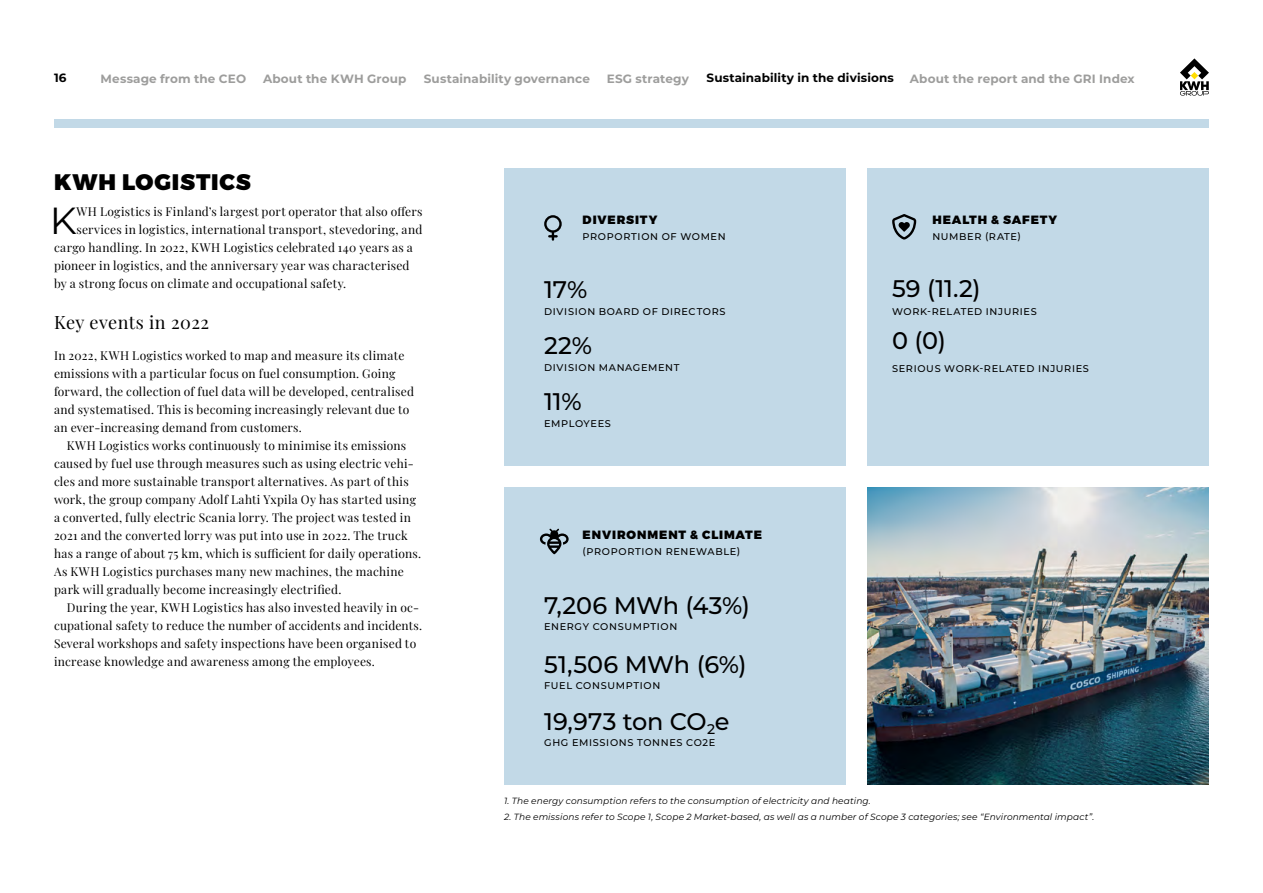
<style>
.page{position:relative;width:1263px;height:893px;background:#fff}
.page>*{position:absolute;margin:0;border:0;box-sizing:border-box;transform-origin:0 0}
.t1{font:37.65px "Montserrat";color:#000}
.t2{font:500 24px/52.2px "Montserrat";letter-spacing:-.01em;color:#000}
.t3{font:900 22.5px "Montserrat";letter-spacing:.035em;color:#000}
.t4{font:18px "Playfair Display";letter-spacing:.025em;color:#000}
.t5{font:12px/18px "Playfair Display";letter-spacing:.02em;color:#000}
.t6{font:700 12px "Montserrat";letter-spacing:.01em;color:#9d9d9c}
.t7{font:900 12px "Montserrat";letter-spacing:.07em;color:#000}
.t8{font:700 12px "Montserrat";letter-spacing:.01em;color:#000}
.t9{font:500 9.75px "Montserrat";letter-spacing:.07em;color:#000}
.t10{font:italic 9px "Montserrat";letter-spacing:.015em;color:#000}
</style>
<div class="page">
<div style="left:54px;top:119px;width:1155px;height:9px;background:#c2d9e7"></div>
<svg style="left:1180px;top:58px;width:29px;height:38px"></svg>
<div style="left:867px;top:168px;width:342px;height:298px;background:#c2d9e7"></div>
<img style="left:867px;top:487px;width:342px;height:298px">
<div style="left:504px;top:168px;width:342px;height:298px;background:#c2d9e7"></div>
<div style="left:504px;top:487px;width:342px;height:298px;background:#c2d9e7"></div>
<svg style="left:544px;top:215px;width:18px;height:26px"></svg>
<svg style="left:892px;top:214px;width:24px;height:26px"></svg>
<svg style="left:540px;top:529px;width:29px;height:25px"></svg>
<p class="t8" style="left:54px;top:69px;width:14px">16</p>
<p class="t6" style="left:101px;top:70px;width:147px">Message from the CEO</p>
<p class="t6" style="left:263px;top:70px;width:145px">About the KWH Group</p>
<p class="t6" style="left:424px;top:70px;width:168px">Sustainability governance</p>
<p class="t6" style="left:607px;top:70px;width:84px">ESG strategy</p>
<p class="t8" style="left:707px;top:69px;width:189px">Sustainability in the divisions</p>
<p class="t6" style="left:910px;top:70px;width:226px">About the report and the GRI Index</p>
<h3 class="t3" style="left:54px;top:168px;width:198px">KWH LOGISTICS</h3>
<h1 class="t1" style="left:50px;top:195px;width:28px">K</h1>
<p class="t5" style="left:77px;top:201px;width:347px">WH Logistics is Finland’s largest port operator that also offers</p>
<p class="t5" style="left:77px;top:219px;width:347px">services in logistics, international transport, stevedoring, and</p>
<p class="t5" style="left:54px;top:237px;width:360px">cargo handling. In 2022, KWH Logistics celebrated 140 years as a</p>
<p class="t5" style="left:54px;top:255px;width:357px">pioneer in logistics, and the anniversary year was characterised</p>
<p class="t5" style="left:54px;top:273px;width:294px">by a strong focus on climate and occupational safety.</p>
<h3 class="t4" style="left:54px;top:308px;width:157px">Key events in 2022</h3>
<p class="t5" style="left:54px;top:345px;width:361px">In 2022, KWH Logistics worked to map and measure its climate emissions with a particular focus on fuel consumption. Going forward, the collection of fuel data will be developed, centralised and systematised. This is becoming increasingly relevant due to an ever-increasing demand from customers.</p>
<p class="t5" style="left:54px;top:435px;width:369px;text-indent:13px">KWH Logistics works continuously to minimise its emissions caused by fuel use through measures such as using electric vehi&shy;cles and more sustainable transport alternatives. As part of this work, the group company Adolf Lahti Yxpila Oy has started using a converted, fully electric Scania lorry. The project was tested in 2021 and the converted lorry was put into use in 2022. The truck has a range of about 75 km, which is sufficient for daily operations.<br>As KWH Logistics purchases many new machines, the machine park will gradually become increasingly electrified.</p>
<p class="t5" style="left:54px;top:597px;width:369px;text-indent:13px">During the year, KWH Logistics has also invested heavily in oc&shy;cupational safety to reduce the number of accidents and incidents.<br>Several workshops and safety inspections have been organised to increase knowledge and awareness among the employees.</p>
<p class="t7" style="left:583px;top:212px;width:76px">DIVERSITY</p>
<p class="t9" style="left:583px;top:230px;width:145px">PROPORTION OF WOMEN</p>
<h2 class="t2" style="left:544px;top:263px;width:45px">17%</h2>
<h2 class="t2" style="left:544px;top:318px;width:49px">22%</h2>
<p class="t9" style="left:544px;top:305px;width:183px">DIVISION BOARD OF DIRECTORS</p>
<p class="t9" style="left:544px;top:361px;width:137px">DIVISION MANAGEMENT</p>
<h2 class="t2" style="left:544px;top:374px;width:39px">11%</h2>
<p class="t9" style="left:544px;top:417px;width:68px">EMPLOYEES</p>
<p class="t7" style="left:583px;top:527px;width:181px">ENVIRONMENT &amp; CLIMATE</p>
<p class="t9" style="left:583px;top:545px;width:159px">(PROPORTION RENEWABLE)</p>
<h2 class="t2" style="left:544px;top:579px;width:207px">7,206 MWh (43%)</h2>
<h2 class="t2" style="left:544px;top:637px;width:204px">51,506 MWh (6%)</h2>
<h2 class="t2" style="left:544px;top:695px;width:187px">19,973 ton CO<sub>2</sub>e</h2>
<p class="t9" style="left:544px;top:620px;width:135px">ENERGY CONSUMPTION</p>
<p class="t9" style="left:544px;top:678px;width:118px">FUEL CONSUMPTION</p>
<p class="t9" style="left:544px;top:735px;width:173px">GHG EMISSIONS TONNES CO2E</p>
<p class="t7" style="left:932px;top:212px;width:126px">HEALTH &amp; SAFETY</p>
<p class="t9" style="left:932px;top:230px;width:90px">NUMBER (RATE)</p>
<h2 class="t2" style="left:892px;top:262px;width:90px">59 (11.2)<br>0 (0)</h2>
<p class="t9" style="left:892px;top:305px;width:146px">WORK-RELATED INJURIES</p>
<p class="t9" style="left:892px;top:362px;width:198px">SERIOUS WORK-RELATED INJURIES</p>
<p class="t10" style="left:504px;top:795px;width:368px">1. The energy consumption refers to the consumption of electricity and heating.</p>
<p class="t10" style="left:504px;top:811px;width:592px">2. The emissions refer to Scope 1, Scope 2 Market-based, as well as a number of Scope 3 categories; see “Environmental impact”.</p>
</div>
